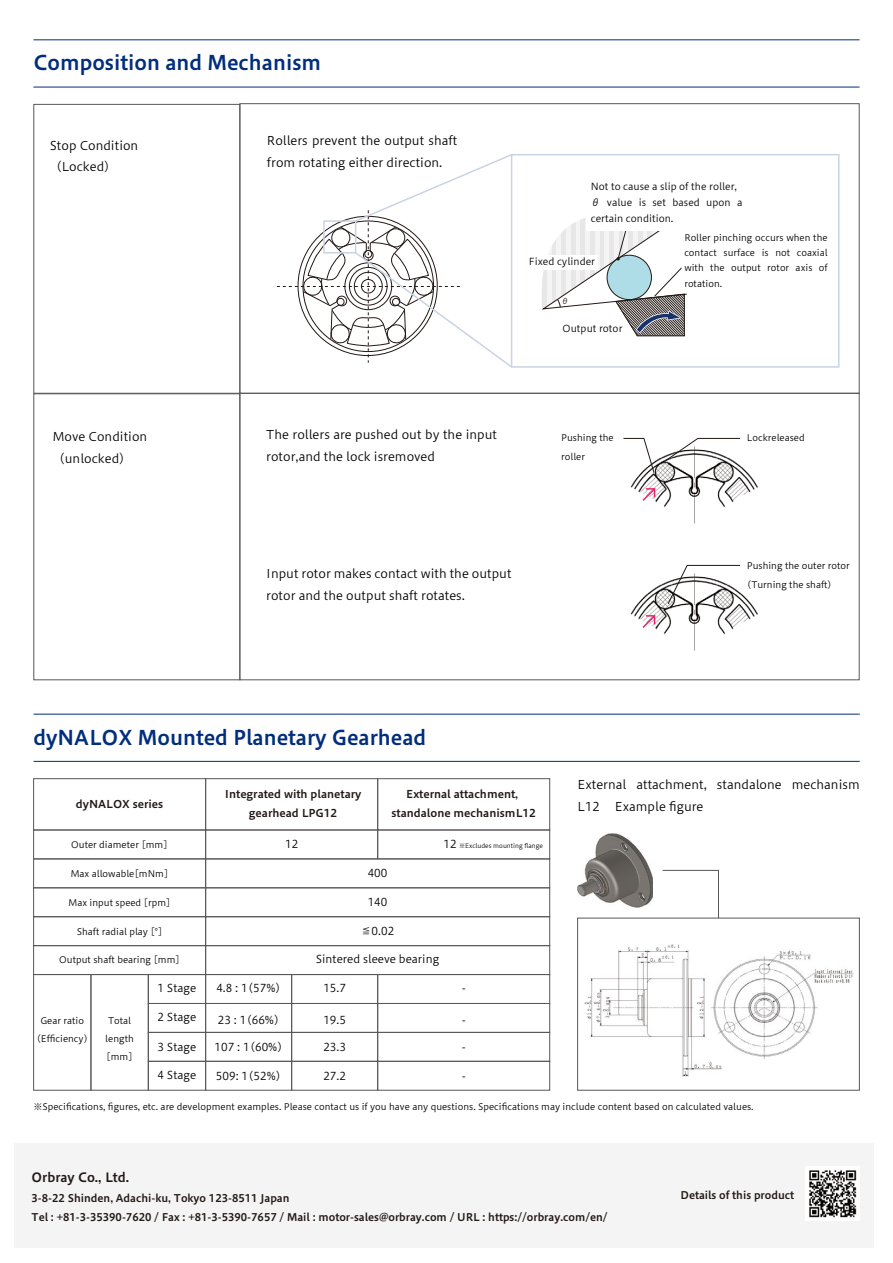
<style>
.page{position:relative;width:893px;height:1263px;background:#fff}
.page>*{position:absolute;margin:0;border:0;box-sizing:border-box;transform-origin:0 0}
.t1{font:20.1px "Hiragino UD Sans Std W6";color:#002d7c}
.t2{font:12.6px "Hiragino UD Sans Std W6";color:#221815}
.t3{font:12px/21.8px "Hiragino UD Sans Std W3";color:#040000}
.t4{font:10.8px "Hiragino UD Sans Std W3";color:#040000}
.t5{font:10.65px/18.8px "Hiragino UD Sans Std W6";color:#221815;text-align:center}
.t6{font:10.5px/18.3px "Hiragino UD Sans Std W6";color:#221815}
.t7{font:9.6px/16px "Hiragino UD Sans Std W3";color:#040000}
.t8{font:9px/15.1px "Hiragino UD Sans Std W3";color:#040000}
.t9{font:7.95px "Hira Kaku Pro W3";color:#221815}
.t10{font:6.15px "Hiragino UD Sans Std W3";color:#040000}
.s1{font-size:10.8px}
</style>
<div class="page">
<div style="left:15px;top:1143px;width:859px;height:105px;background:#f4f4f4"></div>
<hr style="left:33px;top:87px;width:826px;height:1px;background:#002d7c">
<hr style="left:33px;top:39px;width:826px;height:1px;background:#002d7c">
<hr style="left:34px;top:761px;width:826px;height:1px;background:#002d7c">
<hr style="left:34px;top:714px;width:826px;height:1px;background:#002d7c">
<div style="left:34px;top:104px;width:206px;height:289px;border:1px solid #595757"></div>
<div style="left:240px;top:103px;width:619px;height:290px;border:1px solid #595757"></div>
<img style="left:630px;top:456px;width:128px;height:68px">
<div style="left:34px;top:394px;width:206px;height:286px;border:1px solid #595757"></div>
<div style="left:240px;top:393px;width:619px;height:287px;border:1px solid #595757"></div>
<svg style="left:623px;top:438px;width:31px;height:35px"></svg>
<svg style="left:664px;top:438px;width:76px;height:24px"></svg>
<svg style="left:641px;top:487px;width:16px;height:15px"></svg>
<img style="left:630px;top:581px;width:128px;height:70px">
<svg style="left:641px;top:614px;width:16px;height:15px"></svg>
<svg style="left:668px;top:565px;width:72px;height:39px"></svg>
<svg style="left:571px;top:222px;width:5px;height:4px"></svg>
<svg style="left:580px;top:218px;width:5px;height:8px"></svg>
<div style="left:511px;top:154px;width:328px;height:214px;border:2px solid #cad3e3"></div>
<svg style="left:277px;top:154px;width:237px;height:214px"></svg>
<svg style="left:541px;top:226px;width:146px;height:111px"></svg>
<img style="left:805px;top:1167px;width:54px;height:54px">
<div style="left:33px;top:974px;width:58px;height:116px;border:1px solid #595757"></div>
<div style="left:91px;top:974px;width:57px;height:116px;border:1px solid #595757"></div>
<div style="left:148px;top:1003px;width:58px;height:29px;border:1px solid #595757"></div>
<div style="left:148px;top:1032px;width:58px;height:29px;border:1px solid #595757"></div>
<div style="left:148px;top:1061px;width:58px;height:29px;border:1px solid #595757"></div>
<div style="left:205px;top:1003px;width:87px;height:29px;border:1px solid #595757"></div>
<div style="left:205px;top:1032px;width:87px;height:29px;border:1px solid #595757"></div>
<div style="left:205px;top:1061px;width:87px;height:29px;border:1px solid #595757"></div>
<div style="left:291px;top:1003px;width:87px;height:29px;border:1px solid #595757"></div>
<div style="left:291px;top:1032px;width:87px;height:29px;border:1px solid #595757"></div>
<div style="left:291px;top:1061px;width:87px;height:29px;border:1px solid #595757"></div>
<div style="left:205px;top:945px;width:345px;height:30px;border:1px solid #595757"></div>
<div style="left:205px;top:916px;width:345px;height:30px;border:1px solid #595757"></div>
<div style="left:205px;top:859px;width:345px;height:29px;border:1px solid #595757"></div>
<div style="left:205px;top:888px;width:345px;height:29px;border:1px solid #595757"></div>
<div style="left:205px;top:778px;width:173px;height:52px;border:1px solid #595757"></div>
<div style="left:377px;top:778px;width:173px;height:52px;border:1px solid #595757"></div>
<div style="left:205px;top:830px;width:173px;height:29px;border:1px solid #595757"></div>
<div style="left:377px;top:830px;width:173px;height:29px;border:1px solid #595757"></div>
<div style="left:33px;top:778px;width:173px;height:52px;border:1px solid #595757"></div>
<div style="left:33px;top:830px;width:173px;height:29px;border:1px solid #595757"></div>
<div style="left:33px;top:859px;width:173px;height:29px;border:1px solid #595757"></div>
<div style="left:33px;top:916px;width:173px;height:30px;border:1px solid #595757"></div>
<div style="left:33px;top:945px;width:173px;height:30px;border:1px solid #595757"></div>
<div style="left:377px;top:1003px;width:173px;height:29px;border:1px solid #595757"></div>
<div style="left:377px;top:1032px;width:173px;height:29px;border:1px solid #595757"></div>
<div style="left:377px;top:1061px;width:173px;height:29px;border:1px solid #595757"></div>
<img style="left:578px;top:833px;width:75px;height:75px">
<img style="left:584px;top:944px;width:270px;height:133px">
<svg style="left:662px;top:870px;width:57px;height:48px"></svg>
<h1 class="t1" style="left:33px;top:47px;width:289px">Composition and Mechanism</h1>
<h3 class="t3" style="left:50px;top:133px;width:90px">Stop Condition（Locked）</h3>
<h3 class="t3" style="left:267px;top:129px;width:192px">Rollers prevent the output shaft from rotating either direction.</h3>
<p class="t7" style="left:591px;top:178px;width:153px">Not to cause a slip of the roller, θ value is set based upon a certain condition.</p>
<p class="t7" style="left:529px;top:253px;width:68px">Fixed cylinder</p>
<p class="t9" style="left:561px;top:294px;width:9px">θ</p>
<p class="t7" style="left:563px;top:319px;width:61px">Output rotor</p>
<p class="t8" style="left:684px;top:230px;width:145px;text-align:justify">Roller pinching occurs when the contact surface is not coaxial with the output rotor axis of rotation.</p>
<h3 class="t3" style="left:53px;top:425px;width:96px">Move Condition（unlocked）</h3>
<h3 class="t3" style="left:266px;top:423px;width:232px">The rollers are pushed out by the input rotor,and the lock isremoved</h3>
<p class="t8" style="left:561px;top:428px;width:54px;line-height:18.5px">Pushing the roller</p>
<h3 class="t3" style="left:266px;top:562px;width:247px">Input rotor makes contact with the output rotor and the output shaft rotates.</h3>
<h1 class="t1" style="left:34px;top:722px;width:394px">dyNALOX Mounted Planetary Gearhead</h1>
<p class="t8" style="left:747px;top:430px;width:59px">Lockreleased</p>
<p class="t8" style="left:747px;top:556px;width:104px;line-height:18.5px">Pushing the outer rotor (Turning the shaft)</p>
<p class="t5" style="left:76px;top:793px;width:89px">dyNALOX series</p>
<p class="t5" style="left:225px;top:784px;width:138px">Integrated with planetary gearhead LPG12</p>
<p class="t5" style="left:391px;top:784px;width:146px">External attachment, standalone mechanismL12</p>
<p class="t8" style="left:71px;top:836px;width:98px">Outer diameter [mm]</p>
<p class="t8" style="left:71px;top:865px;width:99px">Max allowable[mNm]</p>
<p class="t8" style="left:69px;top:894px;width:104px">Max input speed [rpm]</p>
<p class="t8" style="left:77px;top:924px;width:87px">Shaft radial play [°]</p>
<p class="t8" style="left:59px;top:952px;width:122px">Output shaft bearing [mm]</p>
<p class="t4" style="left:285px;top:835px;width:15px">12</p>
<p class="t10" style="left:443px;top:841px;width:101px"><span class="s1">12</span> ※Excludes mounting flange</p>
<p class="t4" style="left:368px;top:864px;width:21px">400</p>
<p class="t4" style="left:368px;top:893px;width:21px">140</p>
<p class="t4" style="left:361px;top:923px;width:35px">≦0.02</p>
<p class="t4" style="left:316px;top:951px;width:125px">Sintered sleeve bearing</p>
<p class="t8" style="left:36px;top:1011px;width:53px;line-height:18px;text-align:center">Gear ratio (Efficiency)</p>
<p class="t8" style="left:105px;top:1011px;width:30px;line-height:18px;text-align:center">Total length [mm]</p>
<p class="t4" style="left:158px;top:980px;width:40px">1 Stage</p>
<p class="t4" style="left:216px;top:980px;width:66px">4.8 : 1(57%)</p>
<p class="t4" style="left:323px;top:980px;width:24px">15.7</p>
<p class="t4" style="left:462px;top:980px;width:6px">-</p>
<p class="t4" style="left:462px;top:1011px;width:6px">-</p>
<p class="t4" style="left:462px;top:1039px;width:6px">-</p>
<p class="t4" style="left:462px;top:1067px;width:6px">-</p>
<p class="t4" style="left:158px;top:1009px;width:40px">2 Stage</p>
<p class="t4" style="left:158px;top:1039px;width:40px">3 Stage</p>
<p class="t4" style="left:158px;top:1067px;width:40px">4 Stage</p>
<p class="t4" style="left:218px;top:1011px;width:63px">23 : 1(66%)</p>
<p class="t4" style="left:215px;top:1039px;width:70px">107 : 1(60%)</p>
<p class="t4" style="left:216px;top:1067px;width:67px">509: 1(52%)</p>
<p class="t4" style="left:323px;top:1011px;width:24px">19.5</p>
<p class="t4" style="left:323px;top:1039px;width:24px">23.3</p>
<p class="t4" style="left:323px;top:1067px;width:24px">27.2</p>
<h3 class="t3" style="left:578px;top:773px;width:284px">External attachment, standalone mechanism<br>L12　 Example figure</h3>
<p class="t8" style="left:33px;top:1099px;width:722px">※Specifications, figures, etc. are development examples. Please contact us if you have any questions. Specifications may include content based on calculated values.</p>
<h2 class="t2" style="left:32px;top:1168px;width:99px">Orbray Co., Ltd.</h2>
<p class="t6" style="left:32px;top:1189px;width:577px">3-8-22 Shinden, Adachi-ku, Tokyo 123-8511 Japan<br>Tel : +81-3-35390-7620 / Fax : +81-3-5390-7657 / Mail : motor-sales@orbray.com / URL : https://orbray.com/en/</p>
<p class="t6" style="left:681px;top:1185px;width:115px">Details of this product</p>
</div>
